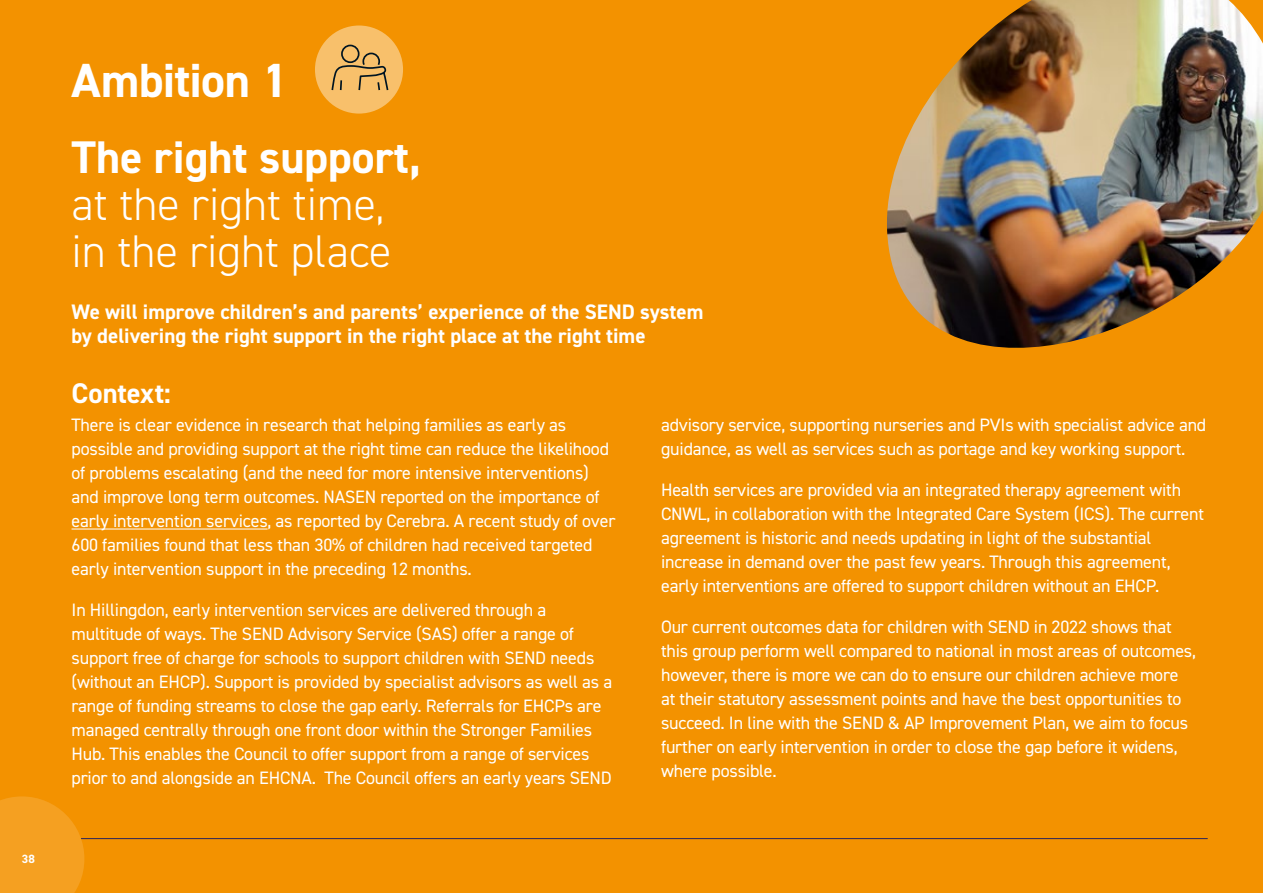
<style>
.page{position:relative;width:1263px;height:893px;background:#f39200}
.page>*{position:absolute;margin:0;border:0;box-sizing:border-box;transform-origin:0 0}
.t1{font:700 48px "DIN2014";letter-spacing:-.015em;color:#fff}
.t2{font:300 45.9px/47px "DIN2014";color:#fff}
.t3{font:700 45.9px "DIN2014";color:#fff}
.t4{font:700 28.5px "DIN2014";letter-spacing:-.005em;color:#fff}
.t5{font:700 21px/24px "DIN2014";color:#fff}
.t6{font:18px/24px "DIN2014";letter-spacing:-.01em;color:#fff}
.t7{font:700 12px "DIN2014";color:#fff}
</style>
<div class="page">
<img style="left:887px;top:0;width:376px;height:348px">
<div style="left:315px;top:26px;width:88px;height:88px;background:#f8c06b;border-radius:50%"></div>
<svg style="left:331px;top:44px;width:58px;height:47px"></svg>
<hr style="left:72px;top:529px;width:196px;height:1px;background:#fff">
<hr style="left:55px;top:838px;width:1153px;height:1px;background:#28235b">
<svg style="left:0;top:796px;width:84px;height:97px;background:#f49e1d"></svg>
<p class="t7" style="left:22px;top:851px;width:14px">38</p>
<h1 class="t1" style="left:72px;top:49px;width:218px">Ambition 1</h1>
<h2 class="t3" style="left:72px;top:127px;width:351px">The right support,</h2>
<h2 class="t2" style="left:72px;top:181px;width:321px">at the right time, in the right place</h2>
<p class="t5" style="left:72px;top:299px;width:633px">We will improve children’s and parents’ experience of the SEND system by delivering the right support in the right place at the right time</p>
<h3 class="t4" style="left:72px;top:374px;width:101px">Context:</h3>
<p class="t6" style="left:72px;top:413px;width:545px">There is clear evidence in research that helping families as early as possible and providing support at the right time can reduce the likelihood of problems escalating (and the need for more intensive interventions) and improve long term outcomes. NASEN reported on the importance of early intervention services, as reported by Cerebra. A recent study of over 600 families found that less than 30% of children had received targeted early intervention support in the preceding 12 months.</p>
<p class="t6" style="left:72px;top:598px;width:542px">In Hillingdon, early intervention services are delivered through a multitude of ways. The SEND Advisory Service (SAS) offer a range of support free of charge for schools to support children with SEND needs (without an EHCP). Support is provided by specialist advisors as well as a range of funding streams to close the gap early. Referrals for EHCPs are managed centrally through one front door within the Stronger Families Hub. This enables the Council to offer support from a range of services prior to and alongside an EHCNA. The Council offers an early years SEND</p>
<p class="t6" style="left:661px;top:413px;width:547px">advisory service, supporting nurseries and PVIs with specialist advice and guidance, as well as services such as portage and key working support.</p>
<p class="t6" style="left:661px;top:478px;width:545px">Health services are provided via an integrated therapy agreement with CNWL, in collaboration with the Integrated Care System (ICS). The current agreement is historic and needs updating in light of the substantial increase in demand over the past few years. Through this agreement, early interventions are offered to support children without an EHCP.</p>
<p class="t6" style="left:661px;top:615px;width:536px">Our current outcomes data for children with SEND in 2022 shows that this group perform well compared to national in most areas of outcomes, however, there is more we can do to ensure our children achieve more at their statutory assessment points and have the best opportunities to succeed. In line with the SEND &amp; AP Improvement Plan, we aim to focus further on early intervention in order to close the gap before it widens, where possible.</p>
</div>
